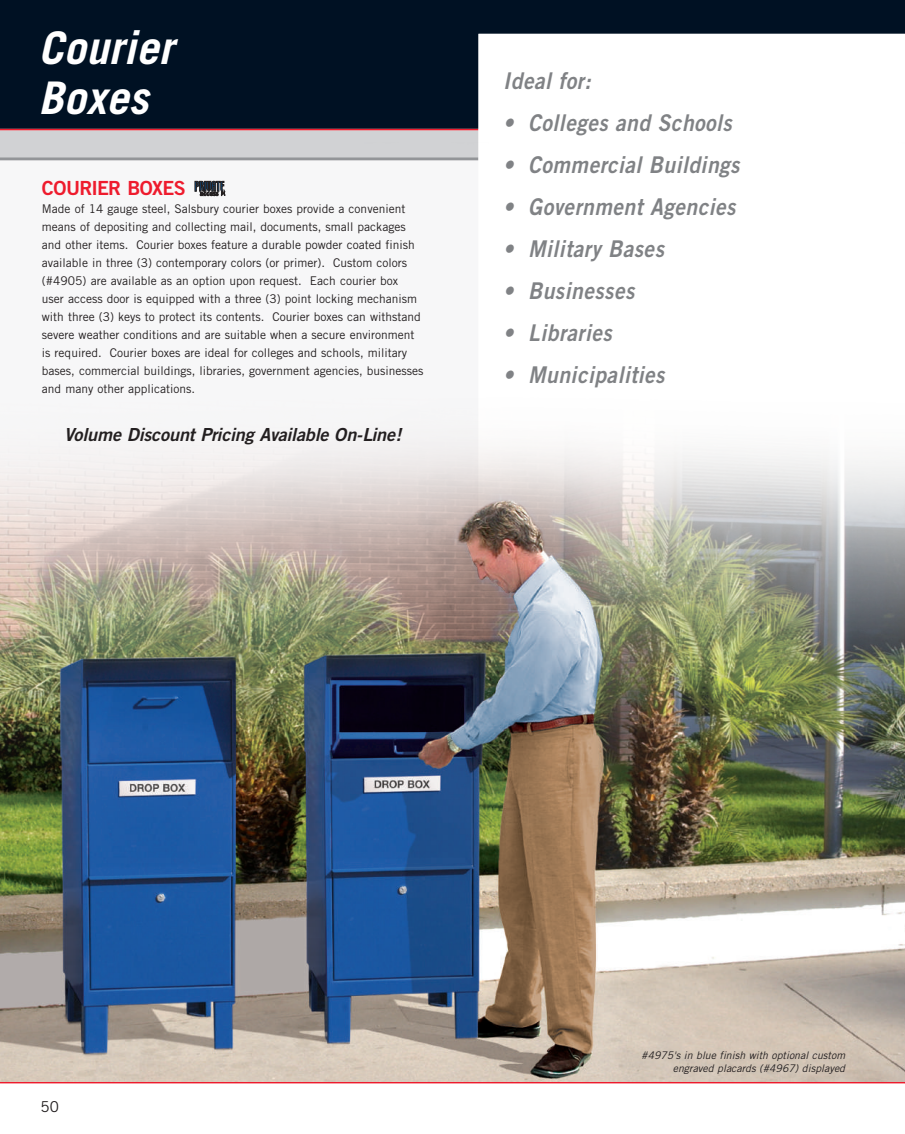
<style>
.page{position:relative;width:905px;height:1134px;background:#fff}
.page>*{position:absolute;margin:0;border:0;box-sizing:border-box;transform-origin:0 0}
.t1{font:italic 700 45px/49.5px "Trade Gothic";color:#fff}
.t2{font:italic 23.1px "Trade Gothic Bold Two";letter-spacing:.025em;color:#808285;scale:.91 1}
.t3{font:19.5px "Trade Gothic Bold Two";letter-spacing:-.035em;color:#ee1b2d}
.t4{font:italic 18px "Trade Gothic Bold Two";letter-spacing:-.01em;color:#231f20}
.t5{font:15px "Trade Gothic";color:#231f20}
.t6{font:12px/18px "Trade Gothic";color:#231f20}
.t7{font:italic 10.5px/13.5px "Trade Gothic";color:#231f20;text-align:right}
</style>
<div class="page">
<svg style="left:904px;top:0;width:1px;height:34px"></svg>
<div style="left:0;top:0;width:904px;height:129px;background:#001123"></div>
<div style="left:0;top:130px;width:478px;height:27px;background:#d1d2d4"></div>
<hr style="left:0;top:129px;width:478px;height:1px;background:#ee1b2d">
<hr style="left:0;top:1082px;width:904px;height:1px;background:#ee1b2d">
<svg style="left:478px;top:34px;width:426px;height:109px"></svg>
<img style="left:0;top:143px;width:904px;height:939px">
<div style="left:486px;top:53px;width:273px;height:354px;background:#fff"></div>
<svg style="left:195px;top:181px;width:30px;height:15px"></svg>
<h1 class="t1" style="left:38px;top:23px;width:136px">Courier<br>Boxes</h1>
<h3 class="t3" style="left:42px;top:175px;width:145px">COURIER BOXES</h3>
<p class="t6" style="left:42px;top:199px;width:383px">Made of 14 gauge steel, Salsbury courier boxes provide a convenient means of depositing and collecting mail, documents, small packages and other items. Courier boxes feature a durable powder coated finish available in three (3) contemporary colors (or primer). Custom colors (#4905) are available as an option upon request. Each courier box<br>user access door is equipped with a three (3) point locking mechanism with three (3) keys to protect its contents. Courier boxes can withstand severe weather conditions and are suitable when a secure environment is required. Courier boxes are ideal for colleges and schools, military bases, commercial buildings, libraries, government agencies, businesses and many other applications.</p>
<h3 class="t4" style="left:64px;top:424px;width:339px">Volume Discount Pricing Available On-Line!</h3>
<h2 class="t2" style="left:503px;top:67px;width:98px">Ideal for:</h2>
<h2 class="t2" style="left:503px;top:109px;width:253px">• Colleges and Schools</h2>
<h2 class="t2" style="left:503px;top:151px;width:261px">• Commercial Buildings</h2>
<h2 class="t2" style="left:503px;top:193px;width:257px">• Government Agencies</h2>
<h2 class="t2" style="left:503px;top:235px;width:178px">• Military Bases</h2>
<h2 class="t2" style="left:503px;top:277px;width:146px">• Businesses</h2>
<h2 class="t2" style="left:503px;top:319px;width:121px">• Libraries</h2>
<h2 class="t2" style="left:503px;top:361px;width:179px">• Municipalities</h2>
<p class="t5" style="left:41px;top:1098px;width:20px">50</p>
<p class="t7" style="left:641px;top:1048px;width:205px">#4975's in blue finish with optional custom engraved placards (#4967) displayed</p>
</div>
